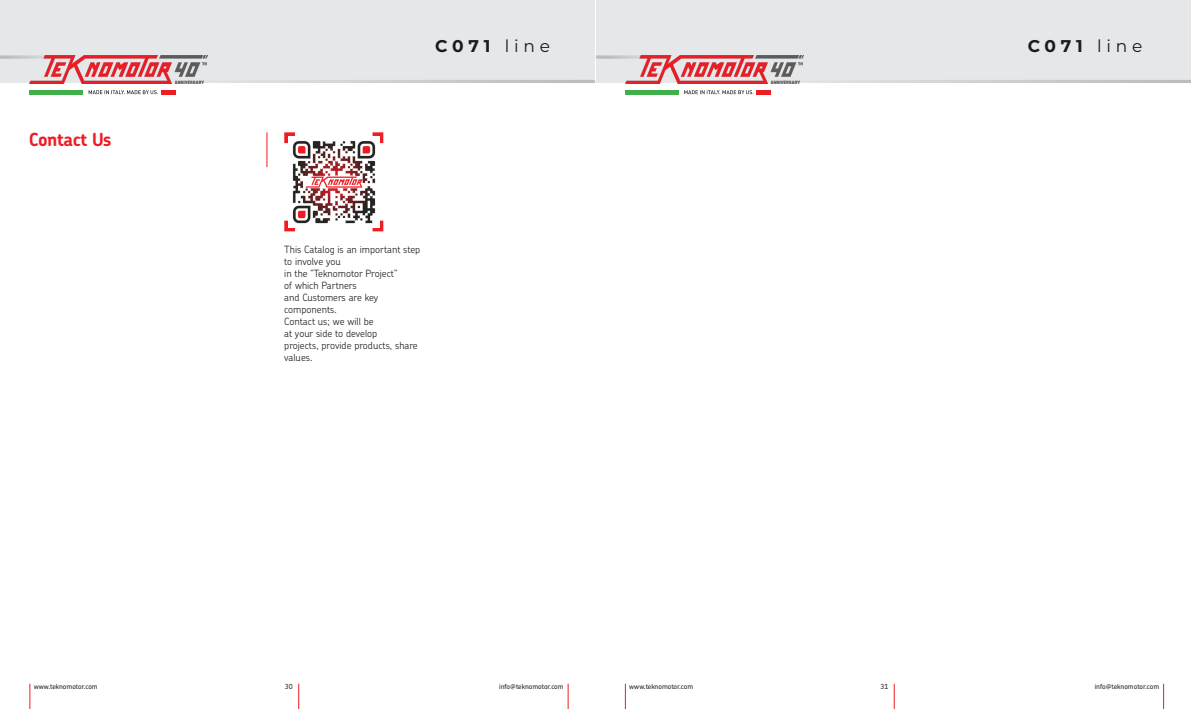
<style>
.page{position:relative;width:1191px;height:709px;background:#fff}
.page>*{position:absolute;margin:0;border:0;box-sizing:border-box;transform-origin:0 0}
.t1{font:700 18px "Chevin Pro";letter-spacing:-.02em;color:#ee1d23}
.t2{font:700 17px "Montserrat";letter-spacing:.275em;color:#181c1e}
.t3{font:300 10px/12px "Chevin Pro";color:#231f20}
.t4{font:500 7px "Chevin Pro";color:#231f20}
.s1{font-weight:400}
</style>
<div class="page">
<div style="left:0;top:0;width:595px;height:83px;background:#e6e7e9"></div>
<svg style="left:276px;top:80px;width:319px;height:3px"></svg>
<svg style="left:0;top:55px;width:29px;height:4px"></svg>
<div style="left:29px;top:90px;width:54px;height:5px;background:#40ae49"></div>
<div style="left:161px;top:90px;width:14px;height:5px;background:#ee1d23"></div>
<svg style="left:89px;top:90px;width:69px;height:4px"></svg>
<img style="left:29px;top:55px;width:179px;height:28px">
<svg style="left:567px;top:683px;width:1px;height:26px"></svg>
<svg style="left:29px;top:683px;width:1px;height:26px"></svg>
<svg style="left:298px;top:683px;width:1px;height:26px"></svg>
<div style="left:596px;top:0;width:595px;height:83px;background:#e6e7e9"></div>
<svg style="left:873px;top:80px;width:318px;height:3px"></svg>
<svg style="left:596px;top:55px;width:29px;height:4px"></svg>
<div style="left:625px;top:90px;width:53px;height:5px;background:#40ae49"></div>
<div style="left:756px;top:90px;width:14px;height:5px;background:#ee1d23"></div>
<svg style="left:684px;top:90px;width:69px;height:4px"></svg>
<img style="left:625px;top:55px;width:179px;height:28px">
<svg style="left:1163px;top:683px;width:1px;height:26px"></svg>
<svg style="left:625px;top:683px;width:1px;height:26px"></svg>
<svg style="left:893px;top:683px;width:1px;height:26px"></svg>
<hr style="left:266px;top:132px;width:1px;height:35px;background:#ee1d23">
<svg style="left:284px;top:132px;width:11px;height:12px"></svg>
<svg style="left:372px;top:220px;width:12px;height:12px"></svg>
<svg style="left:372px;top:132px;width:12px;height:12px"></svg>
<svg style="left:284px;top:220px;width:11px;height:12px"></svg>
<img style="left:289px;top:137px;width:90px;height:90px">
<p class="t1" style="left:29px;top:127px;width:84px">Contact Us</p>
<h2 class="t2" style="left:435px;top:33px;width:116px">C071 <span class="s1">line</span></h2>
<h2 class="t2" style="left:1027px;top:33px;width:116px">C071 <span class="s1">line</span></h2>
<p class="t3" style="left:284px;top:243px;width:137px">This Catalog is an important step to involve you</p>
<p class="t3" style="left:284px;top:267px;width:115px">in the “Teknomotor Project”</p>
<p class="t3" style="left:284px;top:279px;width:74px">of which Partners</p>
<p class="t3" style="left:284px;top:291px;width:95px">and Customers are key components.</p>
<p class="t3" style="left:284px;top:315px;width:91px">Contact us; we will be</p>
<p class="t3" style="left:284px;top:327px;width:95px">at your side to develop</p>
<p class="t3" style="left:284px;top:339px;width:135px">projects, provide products, share values.</p>
<p class="t4" style="left:34px;top:681px;width:65px">www.teknomotor.com</p>
<p class="t4" style="left:285px;top:681px;width:9px">30</p>
<p class="t4" style="left:499px;top:681px;width:66px">info@teknomotor.com</p>
<p class="t4" style="left:629px;top:681px;width:65px">www.teknomotor.com</p>
<p class="t4" style="left:880px;top:681px;width:9px">31</p>
<p class="t4" style="left:1094px;top:681px;width:66px">info@teknomotor.com</p>
</div>
